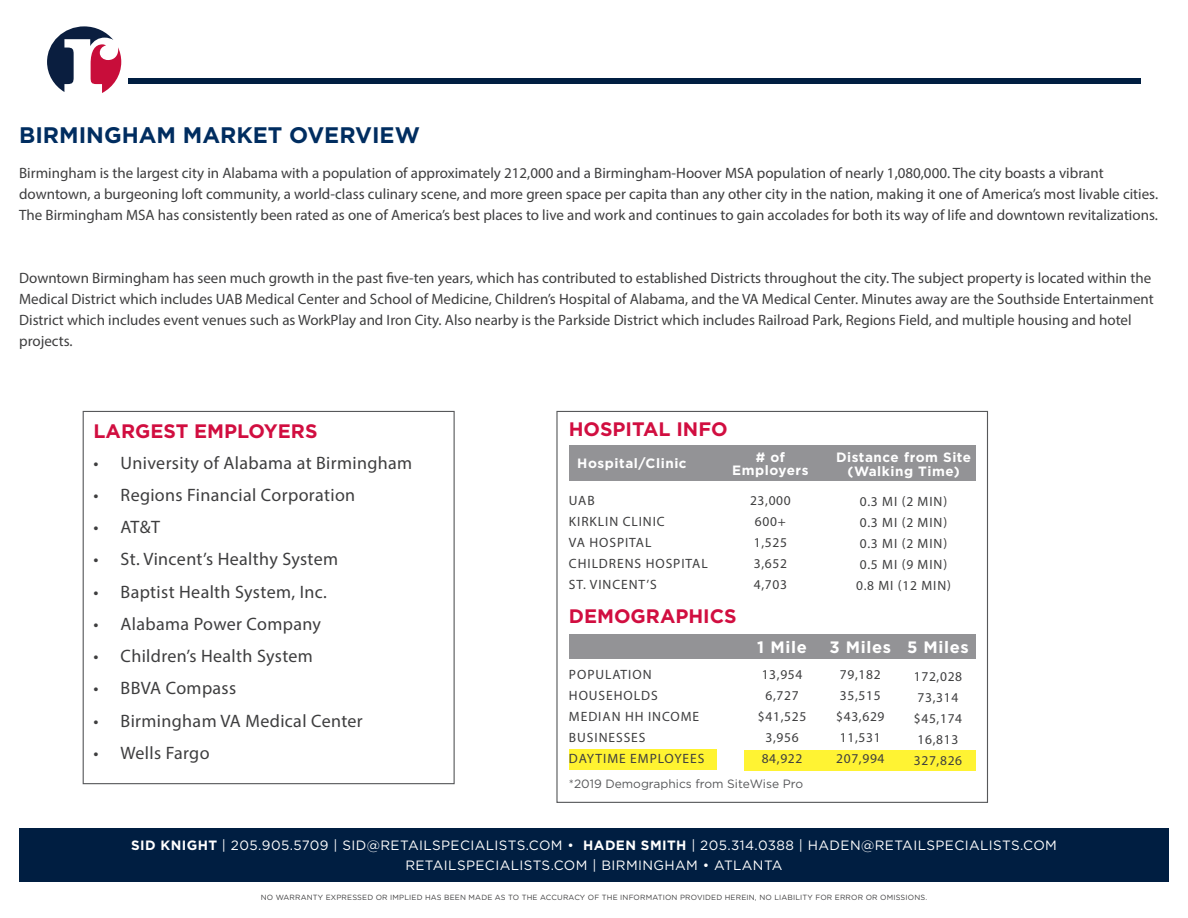
<style>
.page{position:relative;width:1188px;height:918px;background:#fff}
.page>*{position:absolute;margin:0;border:0;box-sizing:border-box;transform-origin:0 0}
.t1{font:700 22.5px "Gotham";color:#002d60}
.t2{font:700 19.5px "Gotham";color:#d10e40}
.t3{font:18px "Myriad Pro";letter-spacing:.02em;color:#3e3e3f}
.t4{font:700 16.5px "Gotham";letter-spacing:.04em;color:#fff}
.t5{font:15px/21px "Myriad Pro";color:#3e3e3f}
.t6{font:13.5px "Myriad Pro";letter-spacing:.07em;color:#3e3e3f}
.t7{font:13.5px "Gotham";letter-spacing:.03em;color:#fff}
.t8{font:700 13.5px/13.5px "Gotham";letter-spacing:.04em;color:#fff;text-align:center}
.t9{font:12px "Gotham";color:#57585a}
.t10{font:7.5px "Gotham Rounded";letter-spacing:.02em;color:#3e3e3f}
.s1{font-weight:700}
</style>
<div class="page">
<div style="left:19px;top:828px;width:1150px;height:54px;background:#001e41"></div>
<div style="left:128px;top:78px;width:1013px;height:6px;background:#001e41"></div>
<svg style="left:47px;top:26px;width:74px;height:67px"></svg>
<div style="left:83px;top:411px;width:372px;height:373px;border:1px solid #57585a"></div>
<div style="left:569px;top:445px;width:407px;height:36px;background:#939396"></div>
<div style="left:569px;top:634px;width:407px;height:24px;background:#939396"></div>
<div style="left:744px;top:750px;width:232px;height:20px;background:#fff333"></div>
<div style="left:569px;top:749px;width:148px;height:20px;background:#fff331"></div>
<p class="t1" style="left:19px;top:120px;width:402px">BIRMINGHAM MARKET OVERVIEW</p>
<p class="t5" style="left:19px;top:162px;width:1140px">Birmingham is the largest city in Alabama with a population of approximately 212,000 and a Birmingham-Hoover MSA population of nearly 1,080,000. The city boasts a vibrant downtown, a burgeoning loft community, a world-class culinary scene, and more green space per capita than any other city in the nation, making it one of America’s most livable cities.<br>The Birmingham MSA has consistently been rated as one of America’s best places to live and work and continues to gain accolades for both its way of life and downtown revitalizations.</p>
<p class="t5" style="left:19px;top:267px;width:1136px">Downtown Birmingham has seen much growth in the past five-ten years, which has contributed to established Districts throughout the city. The subject property is located within the Medical District which includes UAB Medical Center and School of Medicine, Children’s Hospital of Alabama, and the VA Medical Center. Minutes away are the Southside Entertainment District which includes event venues such as WorkPlay and Iron City. Also nearby is the Parkside District which includes Railroad Park, Regions Field, and multiple housing and hotel projects.</p>
<p class="t2" style="left:94px;top:418px;width:225px">LARGEST EMPLOYERS</p>
<p class="t3" style="left:94px;top:452px;width:320px">• University of Alabama at Birmingham</p>
<p class="t3" style="left:94px;top:484px;width:263px">• Regions Financial Corporation</p>
<p class="t3" style="left:94px;top:516px;width:68px">• AT&amp;T</p>
<p class="t3" style="left:94px;top:548px;width:246px">• St. Vincent’s Healthy System</p>
<p class="t3" style="left:94px;top:581px;width:235px">• Baptist Health System, Inc.</p>
<p class="t3" style="left:94px;top:613px;width:229px">• Alabama Power Company</p>
<p class="t3" style="left:94px;top:645px;width:221px">• Children’s Health System</p>
<p class="t3" style="left:94px;top:677px;width:144px">• BBVA Compass</p>
<p class="t3" style="left:94px;top:710px;width:271px">• Birmingham VA Medical Center</p>
<p class="t3" style="left:94px;top:742px;width:118px">• Wells Fargo</p>
<p class="t2" style="left:569px;top:416px;width:160px">HOSPITAL INFO</p>
<p class="t8" style="left:577px;top:457px;width:111px">Hospital/Clinic</p>
<p class="t6" style="left:569px;top:492px;width:27px">UAB</p>
<p class="t6" style="left:569px;top:513px;width:97px">KIRKLIN CLINIC</p>
<p class="t6" style="left:569px;top:534px;width:84px">VA HOSPITAL</p>
<p class="t6" style="left:569px;top:555px;width:140px">CHILDRENS HOSPITAL</p>
<p class="t6" style="left:569px;top:576px;width:89px">ST. VINCENT’S</p>
<p class="t8" style="left:756px;top:450px;width:31px"># of</p>
<p class="t8" style="left:732px;top:463px;width:78px">Employers</p>
<p class="t6" style="left:750px;top:492px;width:42px">23,000</p>
<p class="t6" style="left:755px;top:513px;width:32px">600+</p>
<p class="t6" style="left:754px;top:534px;width:35px">1,525</p>
<p class="t6" style="left:754px;top:555px;width:35px">3,652</p>
<p class="t6" style="left:754px;top:576px;width:35px">4,703</p>
<p class="t2" style="left:569px;top:603px;width:169px">DEMOGRAPHICS</p>
<p class="t8" style="left:836px;top:451px;width:137px">Distance from Site (Walking Time)</p>
<p class="t6" style="left:860px;top:493px;width:89px">0.3 MI (2 MIN)</p>
<p class="t6" style="left:860px;top:514px;width:89px">0.3 MI (2 MIN)</p>
<p class="t6" style="left:860px;top:535px;width:89px">0.3 MI (2 MIN)</p>
<p class="t6" style="left:860px;top:556px;width:89px">0.5 MI (9 MIN)</p>
<p class="t6" style="left:856px;top:577px;width:96px">0.8 MI (12 MIN)</p>
<p class="t6" style="left:569px;top:666px;width:84px">POPULATION</p>
<p class="t6" style="left:569px;top:687px;width:90px">HOUSEHOLDS</p>
<p class="t6" style="left:569px;top:708px;width:132px">MEDIAN HH INCOME</p>
<p class="t6" style="left:569px;top:729px;width:78px">BUSINESSES</p>
<p class="t6" style="left:569px;top:750px;width:137px">DAYTIME EMPLOYEES</p>
<p class="t4" style="left:757px;top:636px;width:51px">1 Mile</p>
<p class="t4" style="left:829px;top:636px;width:63px">3 Miles</p>
<p class="t4" style="left:907px;top:636px;width:63px">5 Miles</p>
<p class="t6" style="left:762px;top:666px;width:42px">13,954</p>
<p class="t6" style="left:765px;top:687px;width:35px">6,727</p>
<p class="t6" style="left:758px;top:708px;width:50px">$41,525</p>
<p class="t6" style="left:765px;top:729px;width:35px">3,956</p>
<p class="t6" style="left:762px;top:750px;width:42px">84,922</p>
<p class="t6" style="left:840px;top:666px;width:42px">79,182</p>
<p class="t6" style="left:840px;top:687px;width:42px">35,515</p>
<p class="t6" style="left:836px;top:708px;width:50px">$43,629</p>
<p class="t6" style="left:840px;top:729px;width:42px">11,531</p>
<p class="t6" style="left:836px;top:750px;width:50px">207,994</p>
<p class="t6" style="left:914px;top:668px;width:50px">172,028</p>
<p class="t6" style="left:918px;top:689px;width:42px">73,314</p>
<p class="t6" style="left:914px;top:710px;width:50px">$45,174</p>
<p class="t6" style="left:918px;top:731px;width:42px">16,813</p>
<p class="t6" style="left:914px;top:752px;width:50px">327,826</p>
<p class="t9" style="left:569px;top:776px;width:236px">*2019 Demographics from SiteWise Pro</p>
<p class="t7" style="left:131px;top:837px;width:927px"><span class="s1">SID KNIGHT</span> | 205.905.5709 | SID@RETAILSPECIALISTS.COM • <span class="s1">HADEN SMITH</span> | 205.314.0388 | HADEN@RETAILSPECIALISTS.COM</p>
<p class="t7" style="left:405px;top:856px;width:379px">RETAILSPECIALISTS.COM | BIRMINGHAM • ATLANTA</p>
<p class="t10" style="left:261px;top:892px;width:668px">NO WARRANTY EXPRESSED OR IMPLIED HAS BEEN MADE AS TO THE ACCURACY OF THE INFORMATION PROVIDED HEREIN, NO LIABILITY FOR ERROR OR OMISSIONS.</p>
</div>
